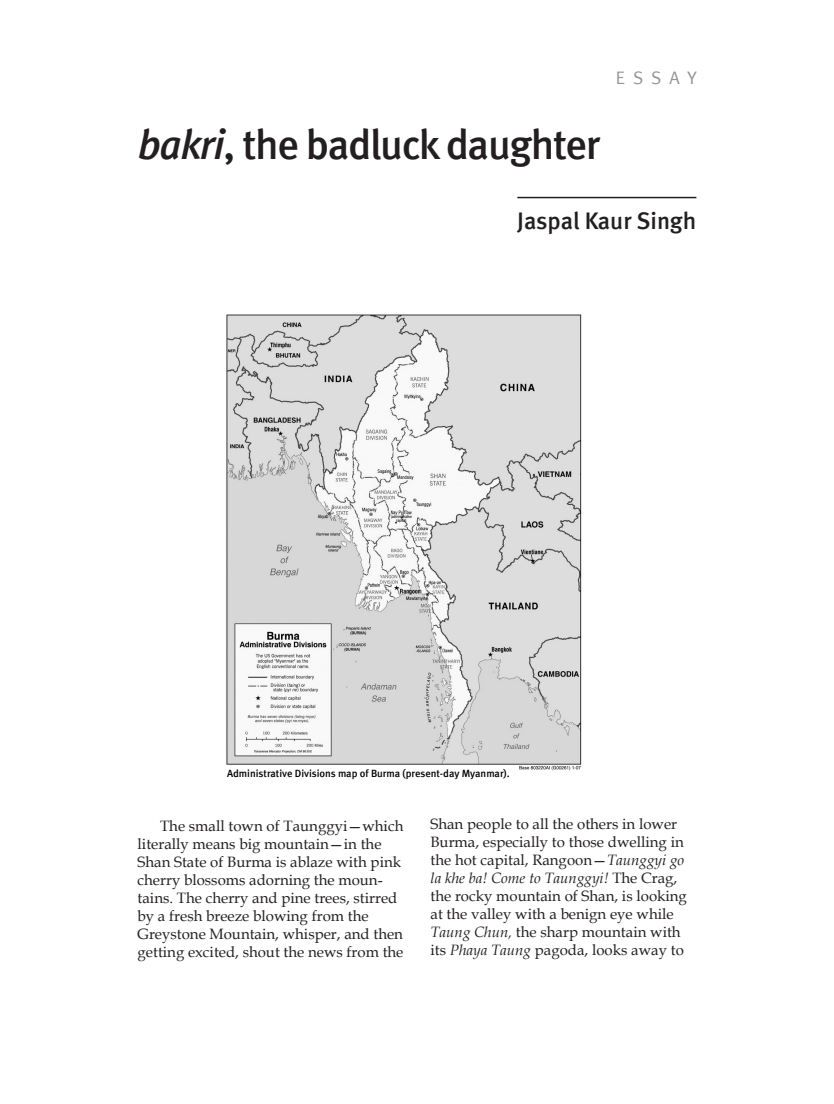
<style>
.page{position:relative;width:834px;height:1104px;background:#fff}
.page>*{position:absolute;margin:0;border:0;box-sizing:border-box;transform-origin:0 0}
.t1{font:42px "Meta Medium LF";letter-spacing:-.03em;color:#231f20}
.Author_name{font:24px "Meta Medium LF";color:#231f20}
.t2{font:18px "Meta Normal LF";letter-spacing:.44em;color:#939598}
.Body_text{font:15px/18px "Book Antiqua";color:#231f20}
.Caption_for_picture{font:10.5px "Meta Medium LF";color:#000}
.s1{font-style:italic}
</style>
<div class="page">
<hr style="left:517px;top:197px;width:179px;height:1px;background:#231f20">
<img style="left:226px;top:314px;width:356px;height:456px">
<p class="t2" style="left:616px;top:68px;width:82px">ESSAY</p>
<p class="t1" style="left:138px;top:120px;width:464px"><span class="s1">bakri</span>, the badluck daughter</p>
<p class="Author_name" style="left:517px;top:207px;width:181px">Jaspal Kaur Singh</p>
<p class="Caption_for_picture" style="left:227px;top:767px;width:284px">Administrative Divisions map of Burma (present-day Myanmar).</p>
<p class="Body_text" style="left:138px;top:816px;width:267px;text-indent:22px">The small town of Taunggyi—which literally means big mountain—in the Shan State of Burma is ablaze with pink cherry blossoms adorning the moun&shy;tains. The cherry and pine trees, stirred by a fresh breeze blowing from the Greystone Mountain, whisper, and then getting excited, shout the news from the</p>
<p class="Body_text" style="left:430px;top:815px;width:258px">Shan people to all the others in lower Burma, especially to those dwelling in the hot capital, Rangoon—<span class="s1">Taunggyi go la khe ba! Come to Taunggyi!</span> The Crag, the rocky mountain of Shan, is looking at the valley with a benign eye while <span class="s1">Taung Chun,</span> the sharp mountain with its <span class="s1">Phaya Taung</span> pagoda, looks away to</p>
</div>
